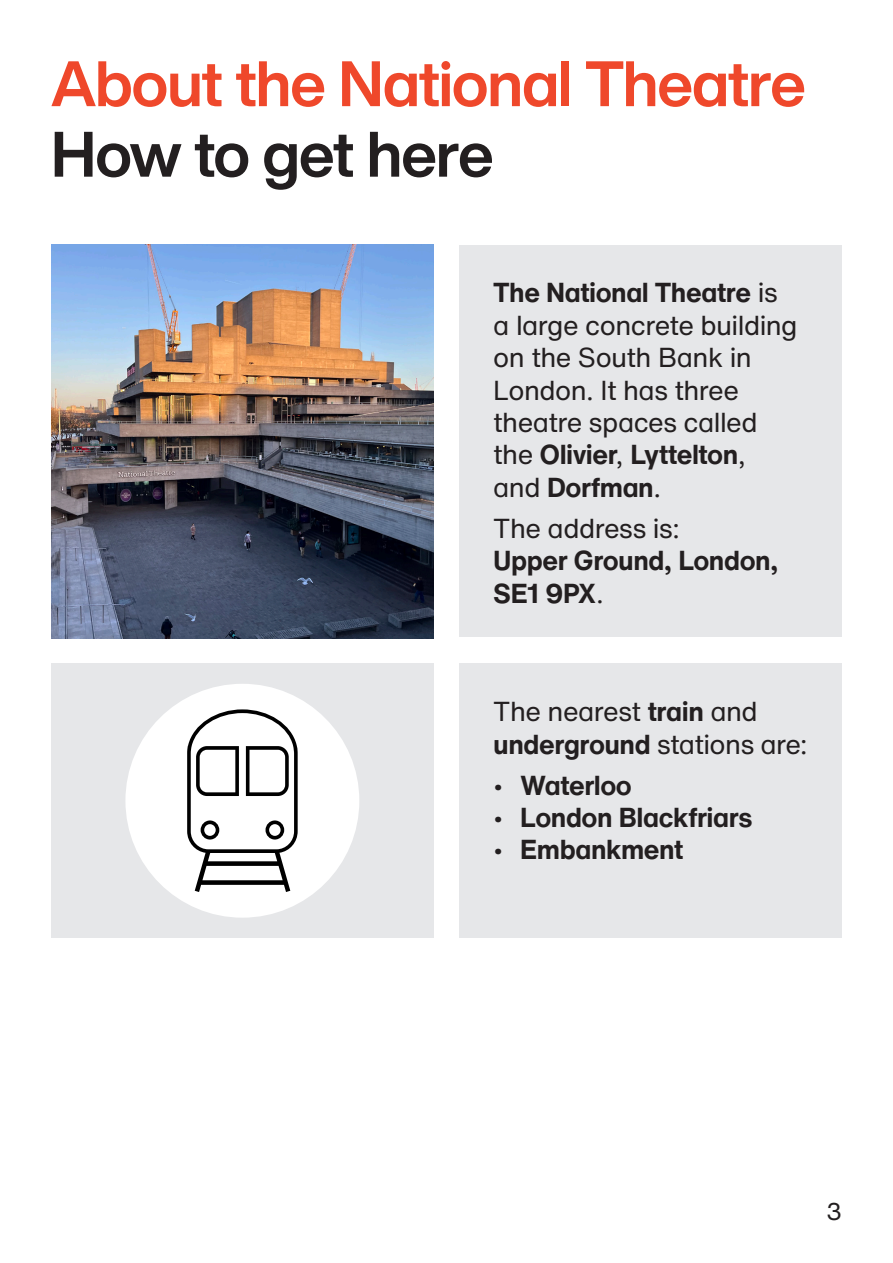
<style>
.page{position:relative;width:893px;height:1263px;background:#fff}
.page>*{position:absolute;margin:0;border:0;box-sizing:border-box;transform-origin:0 0}
.t1{font:700 63px/70.5px "Helvetica Now NT Display";letter-spacing:-.02em;color:#ef482b}
.Body_Lrg{font:27px/32.4px "Helvetica Now NT Text";letter-spacing:-.02em;color:#231f20}
.Body_Lrg-2{font:700 27px/32.4px "Helvetica Now NT Text";letter-spacing:-.015em;color:#231f20}
.t2{font:24px "Helvetica Now NT Text";color:#231f20}
.s1{color:#231f20}
.s2{font-weight:700}
.s3{font-weight:400}
</style>
<div class="page">
<img style="left:51px;top:245px;width:383px;height:393px">
<div style="left:459px;top:245px;width:383px;height:391px;background:#e6e7e9"></div>
<div style="left:459px;top:663px;width:383px;height:275px;background:#e6e7e9"></div>
<div style="left:51px;top:663px;width:383px;height:275px;background:#e6e7e9"></div>
<div style="left:125px;top:684px;width:234px;height:234px;background:#fff;border-radius:50%"></div>
<svg style="left:187px;top:709px;width:111px;height:183px"></svg>
<h1 class="t1" style="left:51px;top:48px;width:756px">About the National Theatre<br><span class="s1">How to get here</span></h1>
<p class="Body_Lrg" style="left:493px;top:277px;width:306px"><span class="s2">The National Theatre</span> is a large concrete building on the South Bank in<br>London. It has three theatre spaces called the <span class="s2">Olivier</span>, <span class="s2">Lyttelton</span>, and <span class="s2">Dorfman</span>.</p>
<p class="Body_Lrg-2" style="left:493px;top:512px;width:287px"><span class="s3">The address is:<br></span>Upper Ground, London,<br>SE1 9PX<span class="s3">.</span></p>
<p class="Body_Lrg" style="left:493px;top:695px;width:316px">The nearest <span class="s2">train</span> and <span class="s2">underground</span> stations are:</p>
<p class="Body_Lrg-2" style="left:493px;top:769px;width:140px"><span class="s3">•</span> Waterloo</p>
<p class="Body_Lrg-2" style="left:493px;top:801px;width:261px"><span class="s3">•</span> London Blackfriars</p>
<p class="Body_Lrg-2" style="left:493px;top:834px;width:192px"><span class="s3">•</span> Embankment</p>
<p class="t2" style="left:827px;top:1196px;width:17px">3</p>
</div>
